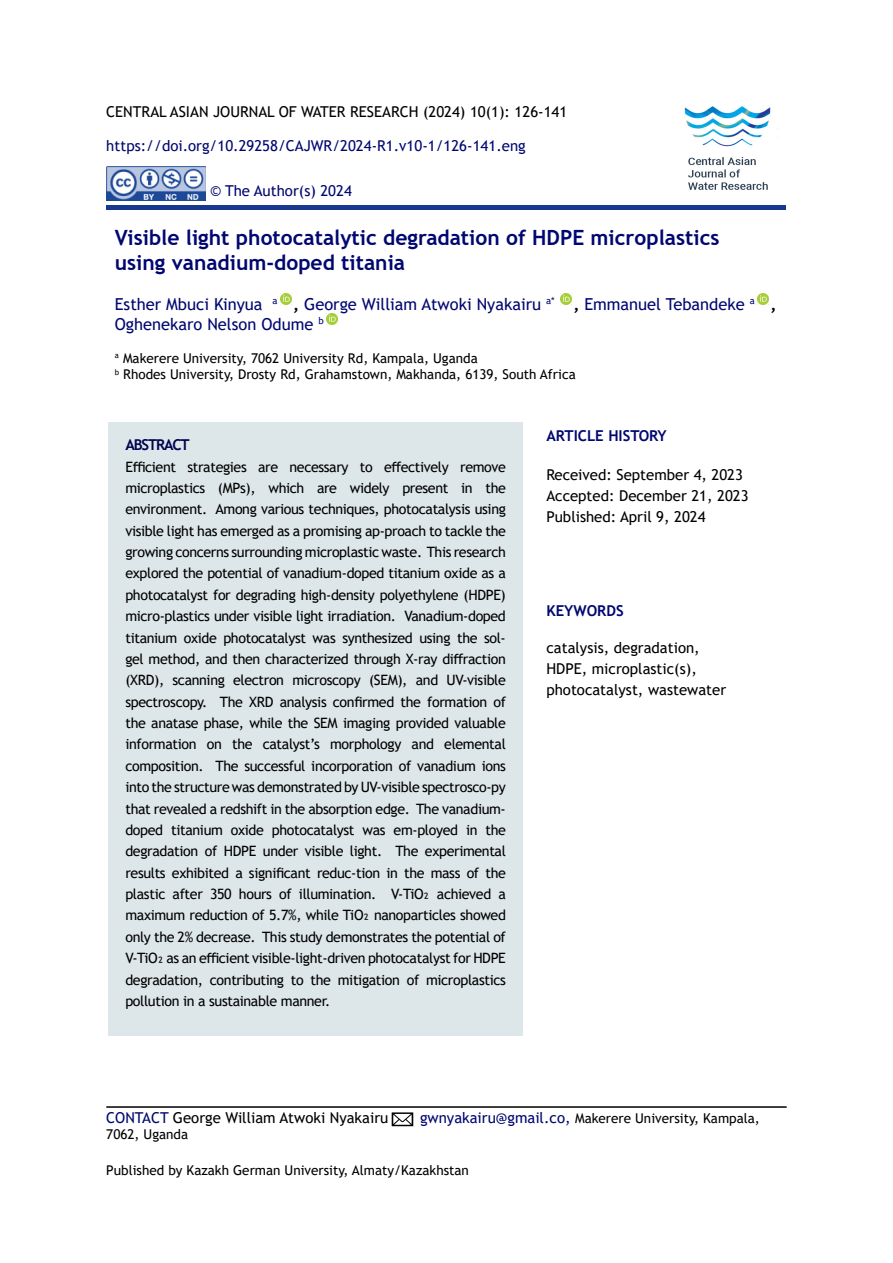
<style>
.page{position:relative;width:893px;height:1263px;background:#fff}
.page>*{position:absolute;margin:0;border:0;box-sizing:border-box;transform-origin:0 0}
.t1{font:700 21px/25.2px "Trebuchet MS";color:#000770}
.t2{font:16.5px/19.8px "Trebuchet MS";color:#000770}
.t3{font:15px/21px "Trebuchet MS";color:#000}
.Стиль_абзаца_2{font:15px "Trebuchet MS";color:#000770}
.t4{font:700 15px "Trebuchet MS";color:#000770}
.t5{font:700 15px "Trebuchet MS";letter-spacing:-.075em;color:#000350}
.t6{font:14.25px/21.3px "Trebuchet MS";letter-spacing:-.025em;color:#000;text-align:justify}
.t7{font:13.5px "Trebuchet MS";color:#000}
.s1{font-weight:700;color:#000}
.s2{color:#000770}
.s3{font-size:15px;color:#000770}
</style>
<div class="page">
<svg style="left:280px;top:293px;width:11px;height:11px"></svg>
<svg style="left:561px;top:293px;width:10px;height:11px"></svg>
<svg style="left:758px;top:293px;width:10px;height:11px"></svg>
<svg style="left:327px;top:313px;width:10px;height:11px"></svg>
<div style="left:108px;top:422px;width:415px;height:613px;background:#dde6e8"></div>
<svg style="left:392px;top:1112px;width:21px;height:14px"></svg>
<img style="left:684px;top:106px;width:87px;height:41px">
<hr style="left:106px;top:1106px;width:681px;height:2px;background:#000">
<img style="left:688px;top:157px;width:80px;height:33px">
<hr style="left:106px;top:205px;width:680px;height:4px;background:#16398f">
<img style="left:106px;top:166px;width:99px;height:34px">
<p class="t3" style="left:106px;top:101px;width:462px">CENTRAL ASIAN JOURNAL OF WATER RESEARCH (2024) 10(1): 126-141</p>
<p class="Стиль_абзаца_2" style="left:106px;top:136px;width:421px">https://doi.org/10.29258/CAJWR/2024-R1.v10-1/126-141.eng</p>
<p class="Стиль_абзаца_2" style="left:210px;top:181px;width:143px">© The Author(s) 2024</p>
<p class="t1" style="left:115px;top:225px;width:606px">Visible light photocatalytic degradation of HDPE microplastics using vanadium-doped titania</p>
<p class="t2" style="left:115px;top:294px;width:663px">Esther Mbuci Kinyua <sup>a</sup> <span class="s1">,</span> George William Atwoki Nyakairu <sup>a*</sup> <span class="s1">,</span> Emmanuel Tebandeke <sup>a</sup> <span class="s1">,<br></span>Oghenekaro Nelson Odume <sup>b</sup></p>
<p class="t7" style="left:115px;top:349px;width:364px"><sup>a</sup> Makerere University, 7062 University Rd, Kampala, Uganda</p>
<p class="t7" style="left:115px;top:366px;width:462px"><sup>b</sup> Rhodes University, Drosty Rd, Grahamstown, Makhanda, 6139, South Africa</p>
<p class="t5" style="left:125px;top:435px;width:66px">ABSTRACT</p>
<p class="t6" style="left:125px;top:456px;width:382px">Efficient strategies are necessary to effectively remove microplastics (MPs), which are widely present in the environment. Among various techniques, photocatalysis using visible light has emerged as a promising ap-proach to tackle the growing concerns surrounding microplastic waste. This research explored the potential of vanadium-doped titanium oxide as a photocatalyst for degrading high-density polyethylene (HDPE) micro-plastics under visible light irradiation. Vanadium-doped titanium oxide photocatalyst was synthesized using the sol&shy;gel method, and then characterized through X-ray diffraction (XRD), scanning electron microscopy (SEM), and UV-visible spectroscopy. The XRD analysis confirmed the formation of the anatase phase, while the SEM imaging provided valuable information on the catalyst’s morphology and elemental composition. The successful incorporation of vanadium ions into the structure was demonstrated by UV-visible spectrosco-py that revealed a redshift in the absorption edge. The vanadium&shy;doped titanium oxide photocatalyst was em-ployed in the degradation of HDPE under visible light. The experimental results exhibited a significant reduc-tion in the mass of the plastic after 350 hours of illumination. V-TiO₂ achieved a maximum reduction of 5.7%, while TiO₂ nanoparticles showed only the 2% decrease. This study demonstrates the potential of V-TiO₂ as an efficient visible-light-driven photocatalyst for HDPE degradation, contributing to the mitigation of microplastics pollution in a sustainable manner.</p>
<p class="t4" style="left:546px;top:426px;width:122px">ARTICLE HISTORY</p>
<p class="t3" style="left:546px;top:464px;width:198px">Received: September 4, 2023</p>
<p class="t3" style="left:546px;top:485px;width:204px">Accepted: December 21, 2023</p>
<p class="t3" style="left:546px;top:506px;width:161px">Published: April 9, 2024</p>
<p class="t4" style="left:546px;top:601px;width:79px">KEYWORDS</p>
<p class="t3" style="left:546px;top:637px;width:181px">catalysis, degradation,<br>HDPE, microplastic(s), photocatalyst, wastewater</p>
<p class="t3" style="left:106px;top:1107px;width:284px"><span class="s2">CONTACT</span> George William Atwoki Nyakairu</p>
<p class="t7" style="left:420px;top:1109px;width:341px"><span class="s3">gwnyakairu@gmail.co,</span> Makerere University, Kampala,</p>
<p class="t7" style="left:106px;top:1126px;width:83px">7062, Uganda</p>
<p class="t7" style="left:106px;top:1162px;width:364px">Published by Kazakh German University, Almaty/Kazakhstan</p>
</div>
